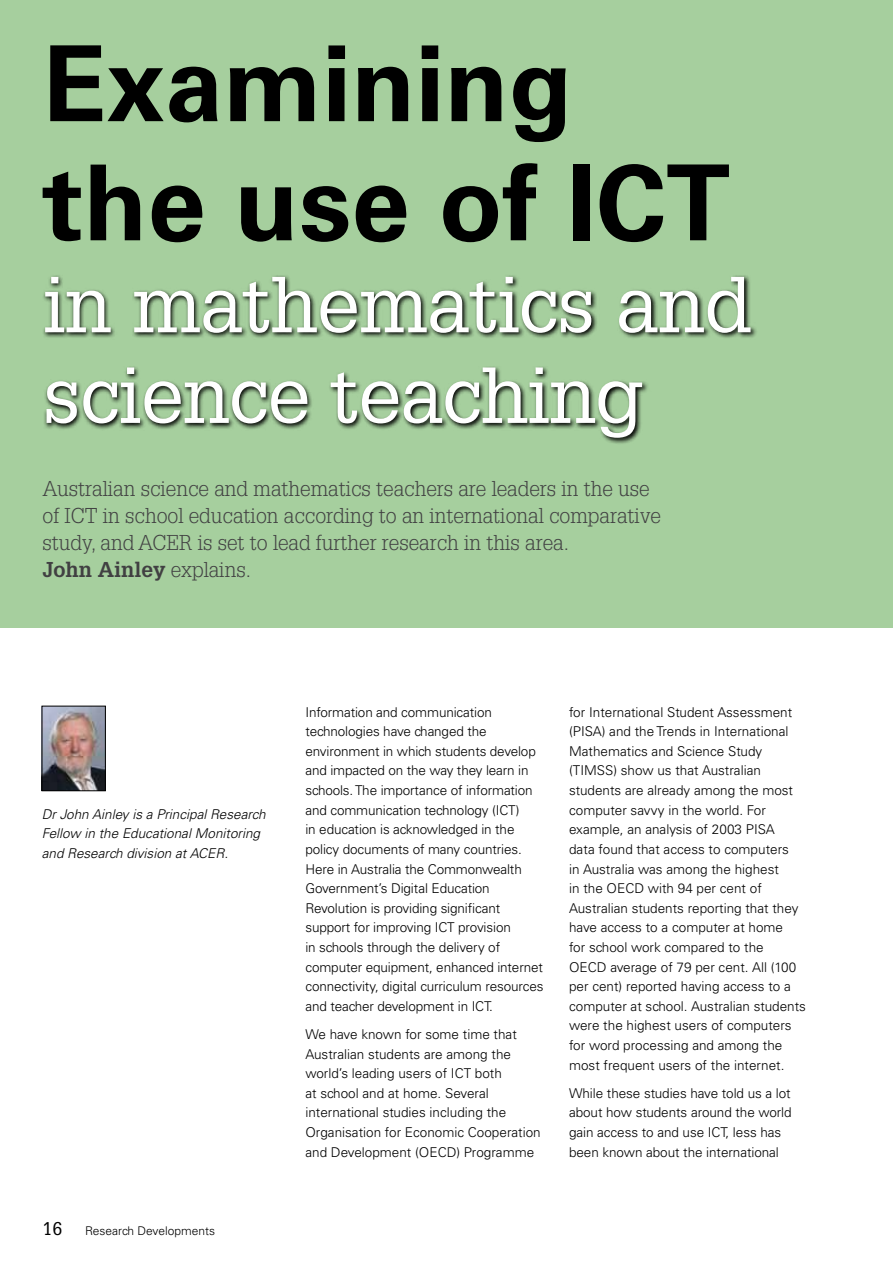
<style>
.page{position:relative;width:893px;height:1263px;background:#fff}
.page>*{position:absolute;margin:0;border:0;box-sizing:border-box;transform-origin:0 0}
.t1{font:700 104.85px/119.1px "Univers";color:#000}
.t2{font:77.4px/90.6px "Glypha";letter-spacing:-.01em;color:#fff}
.t3{font:300 21px/27px "Glypha";color:#414042}
.t4{font:18px "Glypha";color:#000}
.t5{font:300 13.5px/19.6px "Univers";color:#000}
.t6{font:italic 300 13.5px/19.5px "Univers";color:#000}
.t7{font:300 12px "Univers";color:#000}
.s1{font-weight:700}
</style>
<div class="page">
<div style="left:0;top:0;width:893px;height:628px;background:#a6cf9e"></div>
<svg style="left:43px;top:275px;width:714px;height:169px"></svg>
<img style="left:44px;top:708px;width:60px;height:81px">
<div style="left:42px;top:706px;width:64px;height:85px;border:1px solid #000"></div>
<h1 class="t1" style="left:43px;top:26px;width:689px">Examining the use of ICT</h1>
<h2 class="t2" style="left:43px;top:258px;width:711px">in mathematics and science teaching</h2>
<h3 class="t3" style="left:43px;top:476px;width:620px">Australian science and mathematics teachers are leaders in the use of ICT in school education according to an international comparative study, and ACER is set to lead further research in this area.<br><span class="s1">John Ainley</span> explains.</h3>
<p class="t6" style="left:42px;top:804px;width:225px">Dr John Ainley is a Principal Research<br>Fellow in the Educational Monitoring and Research division at ACER.</p>
<h3 class="t4" style="left:43px;top:1217px;width:22px">16</h3>
<p class="t7" style="left:85px;top:1223px;width:132px">Research Developments</p>
<p class="t5" style="left:305px;top:702px;width:240px">Information and communication technologies have changed the environment in which students develop and impacted on the way they learn in schools. The importance of information and communication technology (ICT)<br>in education is acknowledged in the policy documents of many countries.<br>Here in Australia the Commonwealth Government’s Digital Education Revolution is providing significant support for improving ICT provision<br>in schools through the delivery of computer equipment, enhanced internet connectivity, digital curriculum resources and teacher development in ICT.</p>
<p class="t5" style="left:305px;top:1024px;width:237px">We have known for some time that Australian students are among the world’s leading users of ICT both<br>at school and at home. Several international studies including the Organisation for Economic Cooperation and Development (OECD) Programme</p>
<p class="t5" style="left:569px;top:702px;width:238px">for International Student Assessment (PISA) and the Trends in International Mathematics and Science Study (TIMSS) show us that Australian students are already among the most computer savvy in the world. For example, an analysis of 2003 PISA<br>data found that access to computers<br>in Australia was among the highest<br>in the OECD with 94 per cent of Australian students reporting that they have access to a computer at home<br>for school work compared to the<br>OECD average of 79 per cent. All (100 per cent) reported having access to a computer at school. Australian students were the highest users of computers for word processing and among the most frequent users of the internet.</p>
<p class="t5" style="left:569px;top:1083px;width:224px">While these studies have told us a lot about how students around the world gain access to and use ICT, less has been known about the international</p>
</div>
